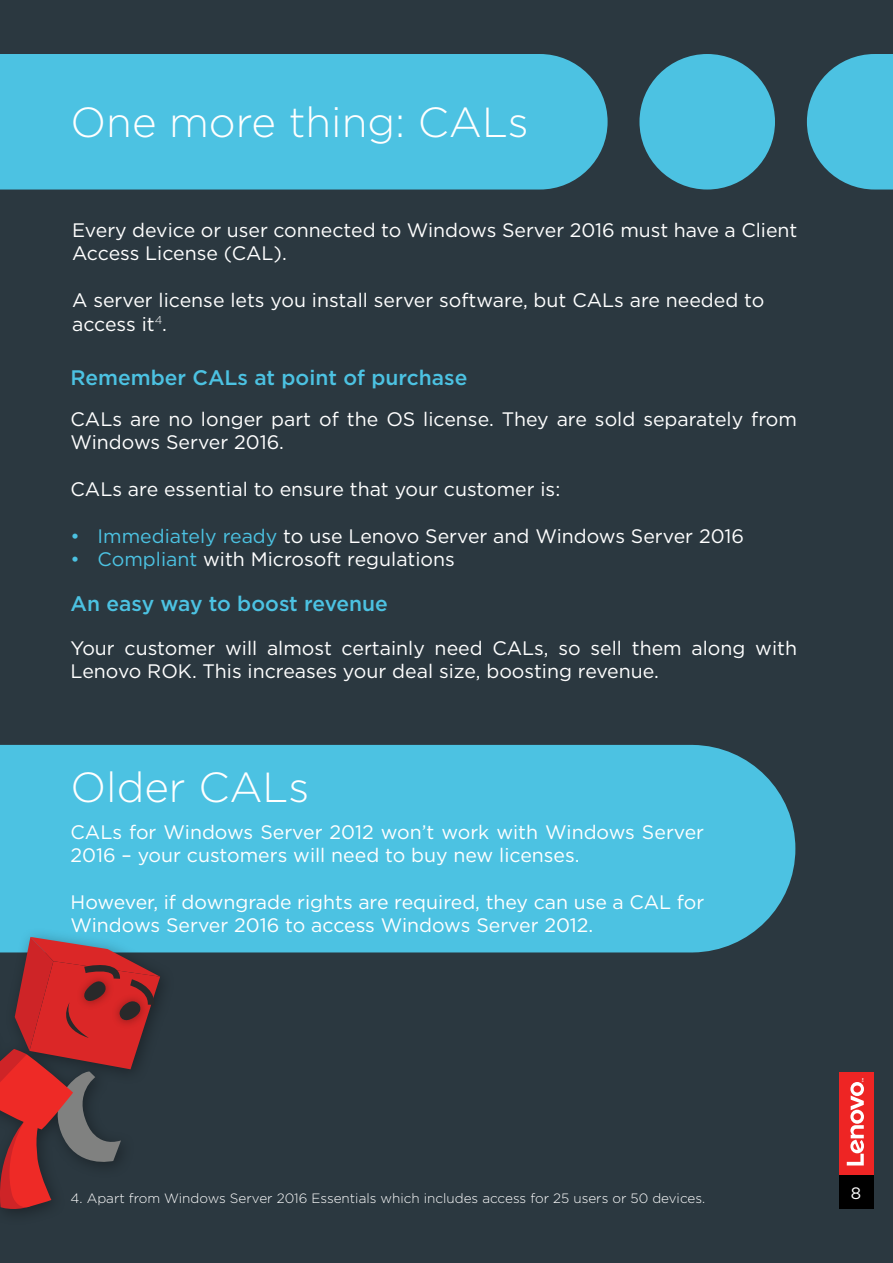
<style>
.page{position:relative;width:893px;height:1263px;background:#2b3840}
.page>*{position:absolute;margin:0;border:0;box-sizing:border-box;transform-origin:0 0}
.t1{font:300 42px "Gotham";color:#fff}
.t2{font:500 21px "Gotham";color:#4cc2e2}
.t3{font:19.5px/23.4px "Gotham";color:#fff}
.t4{font:16.5px "Gotham";color:#fff}
.t5{font:300 13.5px "Gotham";color:#fff}
.s1{color:#4cc2e2}
</style>
<div class="page">
<div style="left:0;top:54px;width:608px;height:136px;background:#4cc2e2"></div>
<div style="left:0;top:745px;width:795px;height:207px;background:#4cc2e2"></div>
<div style="left:839px;top:1175px;width:34px;height:34px;background:#000"></div>
<div style="left:639px;top:54px;width:136px;height:136px;background:#4cc2e2;border-radius:50%"></div>
<svg style="left:807px;top:54px;width:86px;height:136px"></svg>
<div style="left:0;top:926px;width:176px;height:300px;background:#000;opacity:.35"></div>
<svg style="left:0;top:937px;width:160px;height:274px"></svg>
<div style="left:839px;top:1073px;width:34px;height:102px;background:#ee2524"></div>
<svg style="left:847px;top:1078px;width:17px;height:87px"></svg>
<h1 class="t1" style="left:71px;top:96px;width:460px">One more thing: CALs</h1>
<p class="t3" style="left:72px;top:218px;width:727px">Every device or user connected to Windows Server 2016 must have a Client<br>Access License (CAL).</p>
<p class="t3" style="left:72px;top:288px;width:694px">A server license lets you install server software, but CALs are needed to access it<sup>4</sup>.</p>
<p class="t2" style="left:71px;top:363px;width:398px">Remember CALs at point of purchase</p>
<p class="t3" style="left:71px;top:407px;width:728px">CALs are no longer part of the OS license. They are sold separately from<br>Windows Server 2016.</p>
<p class="t3" style="left:71px;top:477px;width:491px">CALs are essential to ensure that your customer is:</p>
<p class="t3" style="left:71px;top:524px;width:675px"><span class="s1">• Immediately ready</span> to use Lenovo Server and Windows Server 2016</p>
<p class="t3" style="left:71px;top:547px;width:386px"><span class="s1">• Compliant</span> with Microsoft regulations</p>
<p class="t2" style="left:71px;top:590px;width:319px">An easy way to boost revenue</p>
<p class="t3" style="left:71px;top:636px;width:728px">Your customer will almost certainly need CALs, so sell them along with<br>Lenovo ROK. This increases your deal size, boosting revenue.</p>
<h1 class="t1" style="left:71px;top:760px;width:240px">Older CALs</h1>
<p class="t3" style="left:71px;top:820px;width:635px">CALs for Windows Server 2012 won’t work with Windows Server<br>2016 – your customers will need to buy new licenses.</p>
<p class="t3" style="left:71px;top:890px;width:635px">However, if downgrade rights are required, they can use a CAL for<br>Windows Server 2016 to access Windows Server 2012.</p>
<p class="t5" style="left:71px;top:1189px;width:636px">4. Apart from Windows Server 2016 Essentials which includes access for 25 users or 50 devices.</p>
<p class="t4" style="left:851px;top:1182px;width:12px">8</p>
</div>
